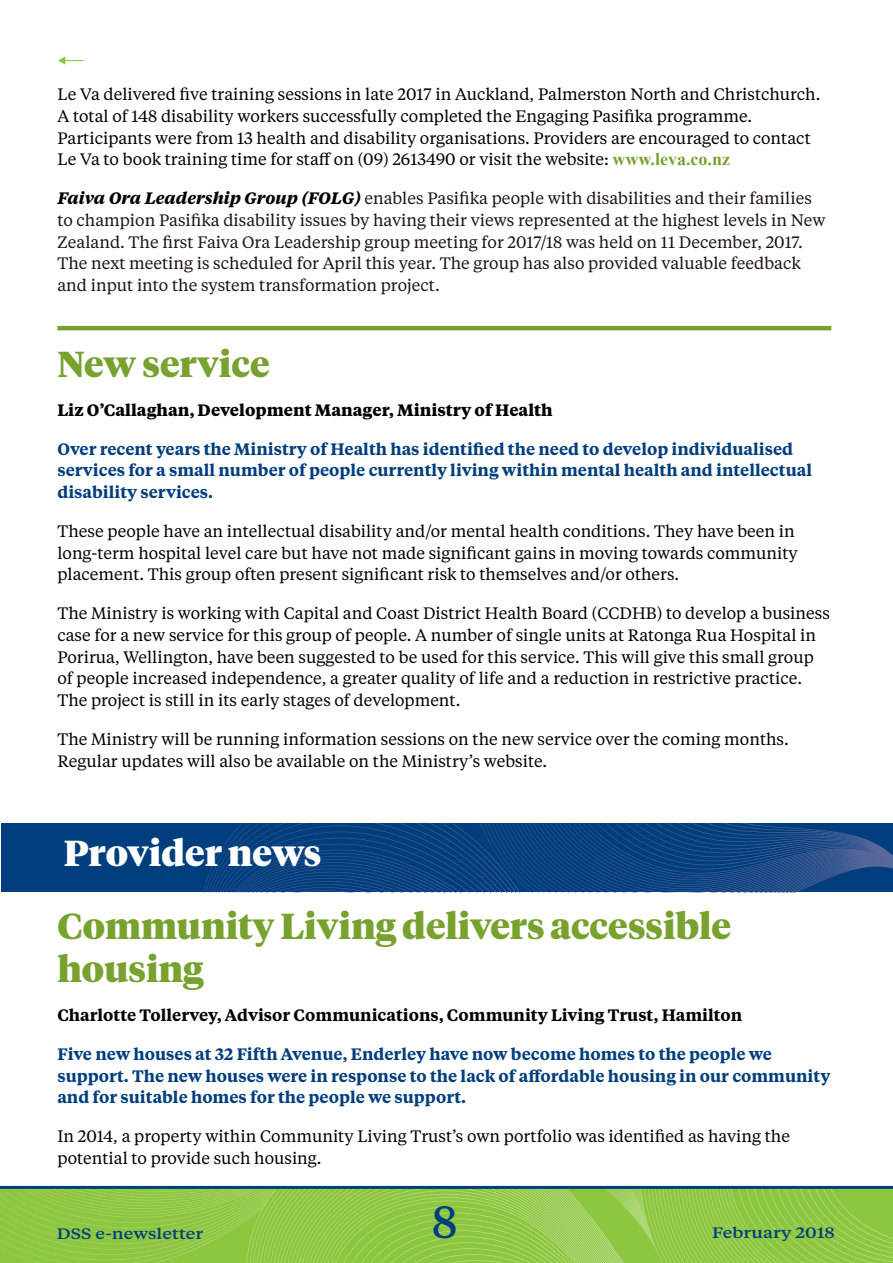
<style>
.page{position:relative;width:893px;height:1263px;background:#fff}
.page>*{position:absolute;margin:0;border:0;box-sizing:border-box;transform-origin:0 0}
.t1{font:500 45px "Tiempos Text";color:#003e7e}
.Head_-_no_line{font:900 36px/43.5px "Tiempos Headline";color:#78a22f}
.Headline{font:900 36px "Tiempos Headline";color:#fff}
.Head{font:900 36px "Tiempos Headline";color:#78a22f}
.Body_text{font:16.5px/21.8px "Tiempos Text";color:#000}
.Body_text-2{font:16.5px/21.8px "Tiempos Text";color:#1f1217}
.Body_text_1st_para{font:600 16.5px/21.8px "Tiempos Text";color:#003e7e}
.Body_text_1st_para-2{font:600 16.5px "Tiempos Text";color:#000}
.Body_text-3{font:700 16.5px "Tiempos Text";color:#000}
.t2{font:500 15px "Tiempos Text";color:#003e7e;scale:1.2 1}
.s1{font-family:"Times New Roman";font-weight:700;font-size:18px;color:#78a22f}
.s2{font-weight:700;font-style:italic;color:#000}
</style>
<div class="page">
<svg style="left:707px;top:1189px;width:186px;height:74px;background:#91c847"></svg>
<svg style="left:0;top:1189px;width:707px;height:74px;background:#93c94a"></svg>
<hr style="left:0;top:1186px;width:893px;height:3px;background:#003e7e">
<svg style="left:58px;top:56px;width:26px;height:9px"></svg>
<hr style="left:57px;top:326px;width:774px;height:4px;background:#78a22f">
<div style="left:1px;top:823px;width:892px;height:69px;background:#003e7e"></div>
<svg style="left:563px;top:823px;width:330px;height:69px"></svg>
<svg style="left:203px;top:823px;width:360px;height:69px"></svg>
<p class="Body_text" style="left:57px;top:83px;width:765px">Le Va delivered five training sessions in late 2017 in Auckland, Palmerston North and Christchurch.<br>A total of 148 disability workers successfully completed the Engaging Pasifika programme.<br>Participants were from 13 health and disability organisations. Providers are encouraged to contact Le Va to book training time for staff on (09) 2613490 or visit the website: <span class="s1">www.leva.co.nz</span></p>
<p class="Body_text-2" style="left:57px;top:187px;width:770px"><span class="s2">Faiva Ora Leadership Group (FOLG)</span> enables Pasifika people with disabilities and their families to champion Pasifika disability issues by having their views represented at the highest levels in New Zealand. The first Faiva Ora Leadership group meeting for 2017/18 was held on 11 December, 2017.<br>The next meeting is scheduled for April this year. The group has also provided valuable feedback and input into the system transformation project.</p>
<p class="Head" style="left:57px;top:339px;width:214px">New service</p>
<p class="Body_text-3" style="left:57px;top:398px;width:497px">Liz O’Callaghan, Development Manager, Ministry of Health</p>
<p class="Body_text_1st_para" style="left:57px;top:437px;width:756px">Over recent years the Ministry of Health has identified the need to develop individualised services for a small number of people currently living within mental health and intellectual disability services.</p>
<p class="Body_text" style="left:57px;top:519px;width:742px">These people have an intellectual disability and/or mental health conditions. They have been in long-term hospital level care but have not made significant gains in moving towards community placement. This group often present significant risk to themselves and/or others.</p>
<p class="Body_text" style="left:57px;top:602px;width:774px">The Ministry is working with Capital and Coast District Health Board (CCDHB) to develop a business case for a new service for this group of people. A number of single units at Ratonga Rua Hospital in Porirua, Wellington, have been suggested to be used for this service. This will give this small group of people increased independence, a greater quality of life and a reduction in restrictive practice.<br>The project is still in its early stages of development.</p>
<p class="Body_text" style="left:57px;top:727px;width:733px">The Ministry will be running information sessions on the new service over the coming months.<br>Regular updates will also be available on the Ministry’s website.</p>
<p class="Headline" style="left:64px;top:828px;width:259px">Provider news</p>
<p class="Head_-_no_line" style="left:57px;top:902px;width:675px">Community Living delivers accessible housing</p>
<p class="Body_text_1st_para-2" style="left:57px;top:1003px;width:686px">Charlotte Tollervey, Advisor Communications, Community Living Trust, Hamilton</p>
<p class="Body_text_1st_para" style="left:57px;top:1042px;width:774px">Five new houses at 32 Fifth Avenue, Enderley have now become homes to the people we support. The new houses were in response to the lack of affordable housing in our community and for suitable homes for the people we support.</p>
<p class="Body_text" style="left:57px;top:1124px;width:734px">In 2014, a property within Community Living Trust’s own portfolio was identified as having the potential to provide such housing.</p>
<p class="t2" style="left:57px;top:1224px;width:124px">DSS e-newsletter</p>
<h1 class="t1" style="left:432px;top:1192px;width:27px">8</h1>
<p class="t2" style="left:712px;top:1223px;width:104px">February 2018</p>
</div>
